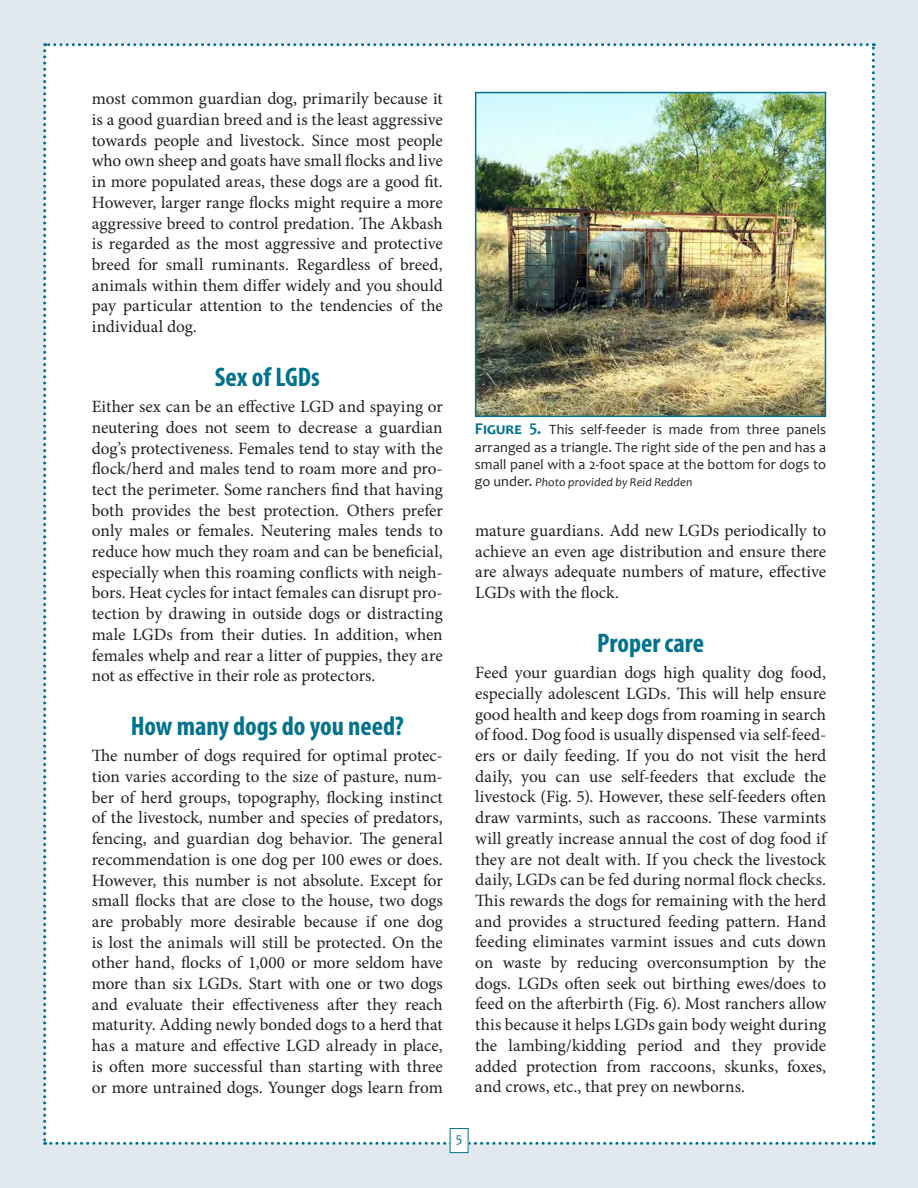
<style>
.page{position:relative;width:918px;height:1188px;background:#e2e9ee}
.page>*{position:absolute;margin:0;border:0;box-sizing:border-box;transform-origin:0 0}
.heading1{font:700 condensed 27px "Myriad Pro";color:#01728d}
.body_text{font:17.25px/20.7px "Minion Pro";letter-spacing:-.005em;color:#231f20;text-align:justify}
.t1{font:14.25px/17.1px "Candara";letter-spacing:.01em;color:#231f20;text-align:justify}
.t2{font:13.5px "Candara";color:#01728d}
.t3{font:italic 12px "Candara";letter-spacing:.01em;color:#231f20}
.s1{font-weight:700;font-size:16.5px;color:#01728d}
.s2{font-style:normal;font-size:14.25px}
</style>
<div class="page">
<div style="left:43px;top:43px;width:832px;height:1102px;background:#fff"></div>
<div style="left:450px;top:1129px;width:18px;height:24px;background:#fff"></div>
<div style="left:450px;top:1128px;width:19px;height:25px;border:1px solid #01728d"></div>
<img style="left:478px;top:95px;width:345px;height:319px">
<div style="left:475px;top:92px;width:351px;height:325px;border:2px solid #01728d"></div>
<p class="body_text" style="left:92px;top:89px;width:353px">most common guardian dog, primarily because it is a good guardian breed and is the least aggressive towards people and livestock. Since most people who own sheep and goats have small flocks and live in more populated areas, these dogs are a good fit.<br>However, larger range flocks might require a more aggressive breed to control predation. The Akbash is regarded as the most aggressive and protective breed for small ruminants. Regardless of breed, animals within them differ widely and you should pay particular attention to the tendencies of the individual dog.</p>
<p class="heading1" style="left:215px;top:360px;width:106px">Sex of LGDs</p>
<p class="body_text" style="left:92px;top:396px;width:353px">Either sex can be an effective LGD and spaying or neutering does not seem to decrease a guardian dog’s protectiveness. Females tend to stay with the flock/herd and males tend to roam more and pro&shy;tect the perimeter. Some ranchers find that having both provides the best protection. Others prefer only males or females. Neutering males tends to reduce how much they roam and can be beneficial, especially when this roaming conflicts with neigh&shy;bors. Heat cycles for intact females can disrupt pro&shy;tection by drawing in outside dogs or distracting male LGDs from their duties. In addition, when females whelp and rear a litter of puppies, they are not as effective in their role as protectors.</p>
<p class="heading1" style="left:131px;top:709px;width:275px">How many dogs do you need?</p>
<p class="body_text" style="left:92px;top:746px;width:353px">The number of dogs required for optimal protec&shy;tion varies according to the size of pasture, num&shy;ber of herd groups, topography, flocking instinct of the livestock, number and species of predators, fencing, and guardian dog behavior. The general recommendation is one dog per 100 ewes or does.<br>However, this number is not absolute. Except for small flocks that are close to the house, two dogs are probably more desirable because if one dog is lost the animals will still be protected. On the other hand, flocks of 1,000 or more seldom have more than six LGDs. Start with one or two dogs and evaluate their effectiveness after they reach maturity. Adding newly bonded dogs to a herd that has a mature and effective LGD already in place, is often more successful than starting with three or more untrained dogs. Younger dogs learn from</p>
<p class="t1" style="left:475px;top:421px;width:353px"><span class="s1">Figure 5.</span> This self-feeder is made from three panels arranged as a triangle. The right side of the pen and has a small panel with a 2-foot space at the bottom for dogs to</p>
<p class="t3" style="left:475px;top:474px;width:219px"><span class="s2">go under.</span> Photo provided by Reid Redden</p>
<p class="body_text" style="left:475px;top:520px;width:353px">mature guardians. Add new LGDs periodically to achieve an even age distribution and ensure there are always adequate numbers of mature, effective LGDs with the flock.</p>
<p class="heading1" style="left:597px;top:626px;width:108px">Proper care</p>
<p class="body_text" style="left:475px;top:662px;width:353px">Feed your guardian dogs high quality dog food, especially adolescent LGDs. This will help ensure good health and keep dogs from roaming in search of food. Dog food is usually dispensed via self-feed&shy;ers or daily feeding. If you do not visit the herd daily, you can use self-feeders that exclude the livestock (Fig. 5). However, these self-feeders often draw varmints, such as raccoons. These varmints will greatly increase annual the cost of dog food if they are not dealt with. If you check the livestock daily, LGDs can be fed during normal flock checks.<br>This rewards the dogs for remaining with the herd and provides a structured feeding pattern. Hand feeding eliminates varmint issues and cuts down on waste by reducing overconsumption by the dogs. LGDs often seek out birthing ewes/does to feed on the afterbirth (Fig. 6). Most ranchers allow this because it helps LGDs gain body weight during the lambing/kidding period and they provide added protection from raccoons, skunks, foxes, and crows, etc., that prey on newborns.</p>
<p class="t2" style="left:456px;top:1131px;width:8px">5</p>
</div>
